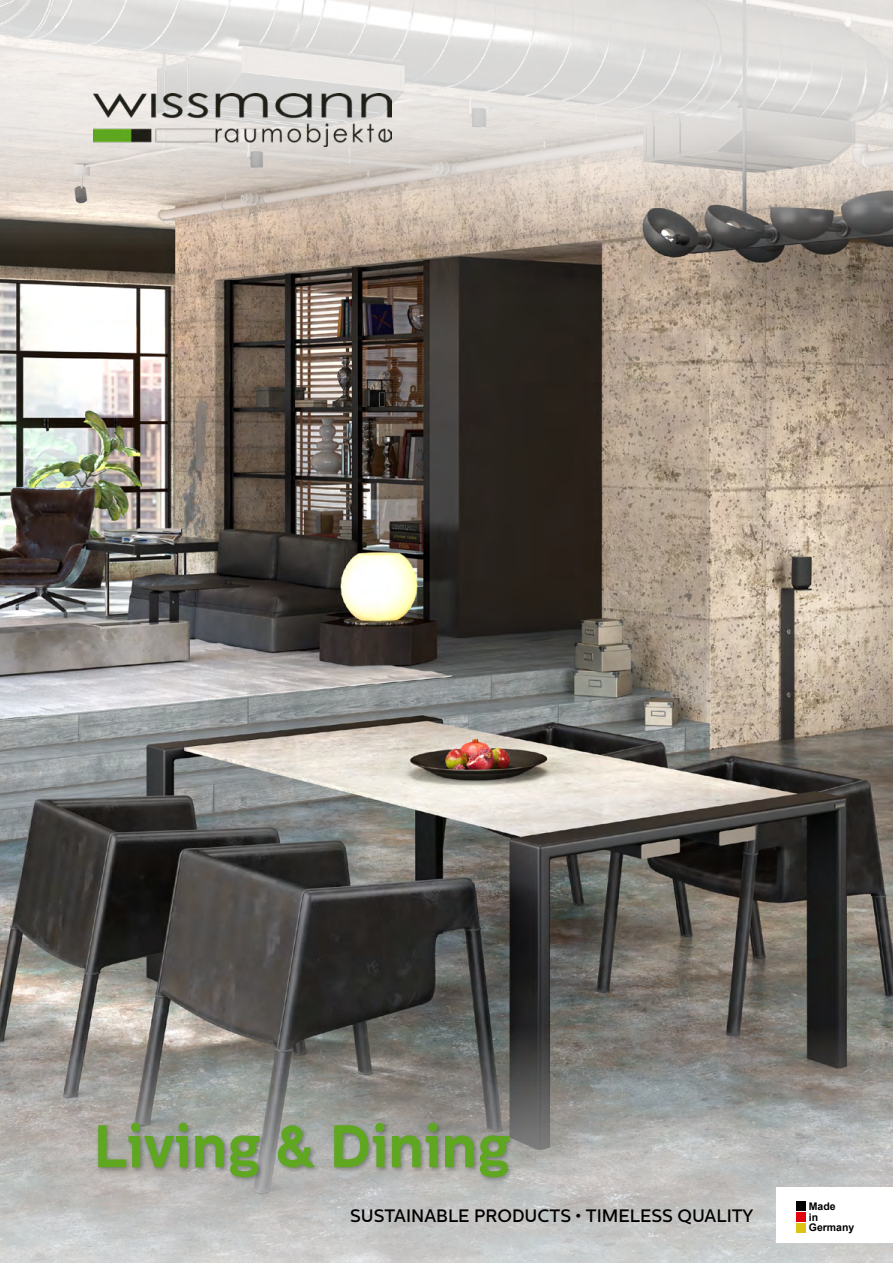
<style>
.page{position:relative;width:893px;height:1263px;background:#fff}
.page>*{position:absolute;margin:0;border:0;box-sizing:border-box;transform-origin:0 0}
.t1{font:700 60px "Centrale Sans";color:#60a721}
.t2{font:500 18px "Centrale Sans";color:#000}
.t3{font:700 10.5px/10.5px "Arial";color:#000}
.t4{font:300 9.45px "Centrale Sans";color:#000}
.s1{color:#020103}
</style>
<div class="page">
<img style="left:0;top:308px;width:893px;height:712px">
<svg style="left:0;top:1020px;width:893px;height:243px;background:#a3a3a0"></svg>
<div style="left:96px;top:1121px;width:419px;height:63px;background:#292b2f;opacity:.4"></div>
<svg style="left:0;top:0;width:893px;height:308px;background:#c0b8b1"></svg>
<div style="left:776px;top:1187px;width:117px;height:56px;background:#fff"></div>
<div style="left:796px;top:1201px;width:9px;height:9px;background:#000"></div>
<div style="left:796px;top:1223px;width:9px;height:9px;background:#dbc414"></div>
<div style="left:796px;top:1212px;width:9px;height:9px;background:#e2020d"></div>
<img style="left:94px;top:94px;width:297px;height:52px">
<h1 class="t1" style="left:94px;top:1111px;width:418px">Living &amp; Dining</h1>
<p class="t2" style="left:350px;top:1205px;width:405px">SUSTAINABLE PRODUCTS <span class="s1">•</span> TIMELESS QUALITY</p>
<p class="t3" style="left:809px;top:1201px;width:47px">Made<br>in<br>Germany</p>
<p class="t4" style="left:836px;top:1227px;width:4px">1</p>
</div>
